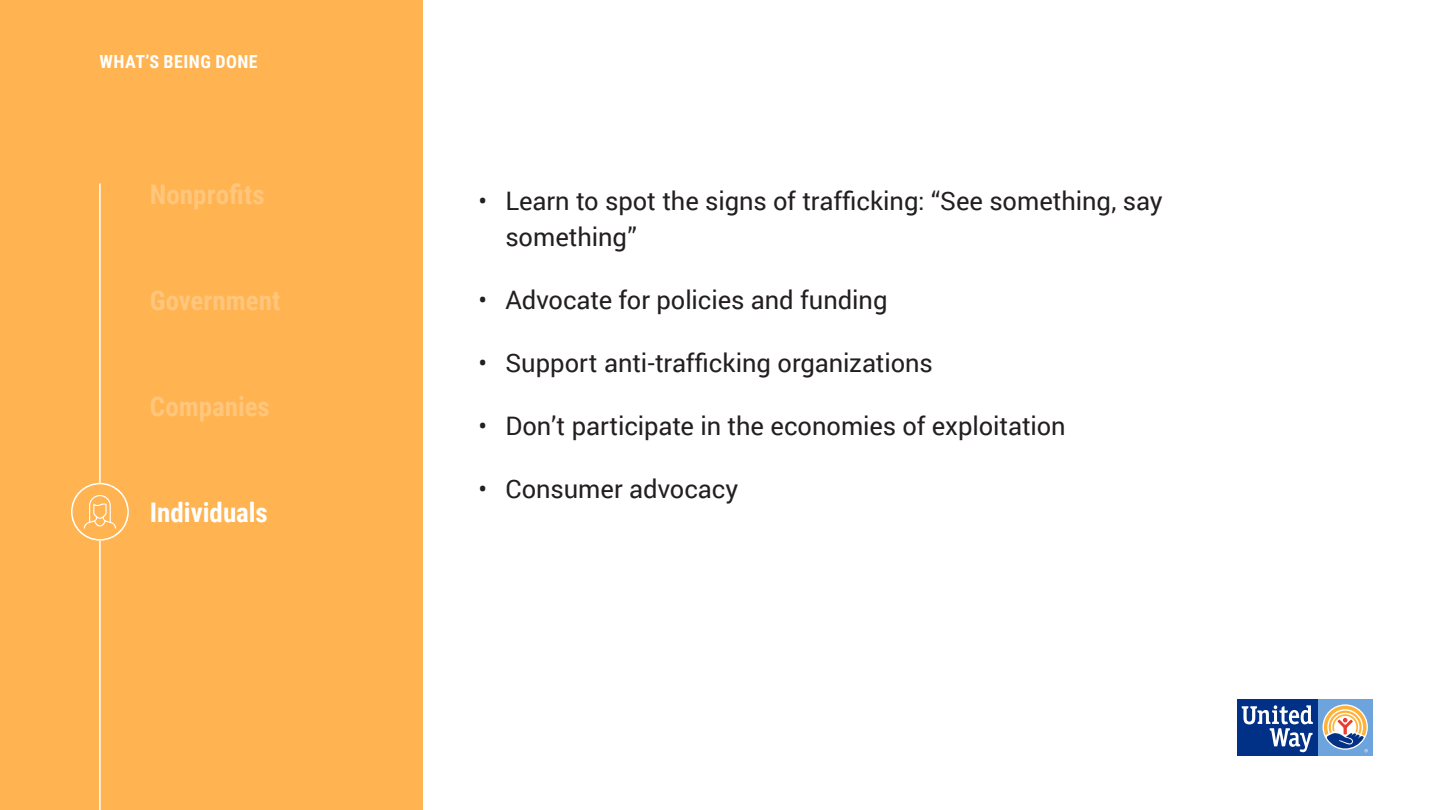
<style>
.page{position:relative;width:1440px;height:810px;background:#fff}
.page>*{position:absolute;margin:0;border:0;box-sizing:border-box;transform-origin:0 0}
.t1{font:700 27px "Roboto Condensed";color:#ffc67c}
.t2{font:700 27px "Roboto Condensed";color:#fff}
.t3{font:25.5px/36px "Roboto";letter-spacing:-.005em;color:#231f20}
.chapter_header{font:700 18px "Roboto Condensed";letter-spacing:.03em;color:#fff}
</style>
<div class="page">
<div style="left:0;top:0;width:423px;height:810px;background:#ffb351"></div>
<hr style="left:99px;top:184px;width:2px;height:626px;background:#fff">
<div style="left:71px;top:483px;width:58px;height:58px;background:#ffb351"></div>
<div style="left:71px;top:483px;width:58px;height:58px;border:2px solid #fff;border-radius:50%"></div>
<svg style="left:84px;top:495px;width:32px;height:33px"></svg>
<div style="left:1317px;top:699px;width:55px;height:57px;background:#6ea4dd"></div>
<div style="left:1237px;top:699px;width:80px;height:57px;background:#003186"></div>
<svg style="left:1241px;top:705px;width:72px;height:47px"></svg>
<svg style="left:1323px;top:706px;width:45px;height:46px"></svg>
<p class="chapter_header" style="left:99px;top:48px;width:160px">WHAT’S BEING DONE</p>
<p class="t1" style="left:150px;top:175px;width:116px">Nonprofits</p>
<p class="t1" style="left:150px;top:281px;width:132px">Government</p>
<p class="t1" style="left:150px;top:387px;width:122px">Companies</p>
<p class="t2" style="left:150px;top:493px;width:120px">Individuals</p>
<p class="t3" style="left:505px;top:182px;width:658px;text-indent:-27px">• Learn to spot the signs of trafficking: “See something, say something”</p>
<p class="t3" style="left:478px;top:281px;width:410px">• Advocate for policies and funding</p>
<p class="t3" style="left:478px;top:344px;width:456px">• Support anti-trafficking organizations</p>
<p class="t3" style="left:478px;top:407px;width:589px">• Don’t participate in the economies of exploitation</p>
<p class="t3" style="left:478px;top:470px;width:261px">• Consumer advocacy</p>
</div>
